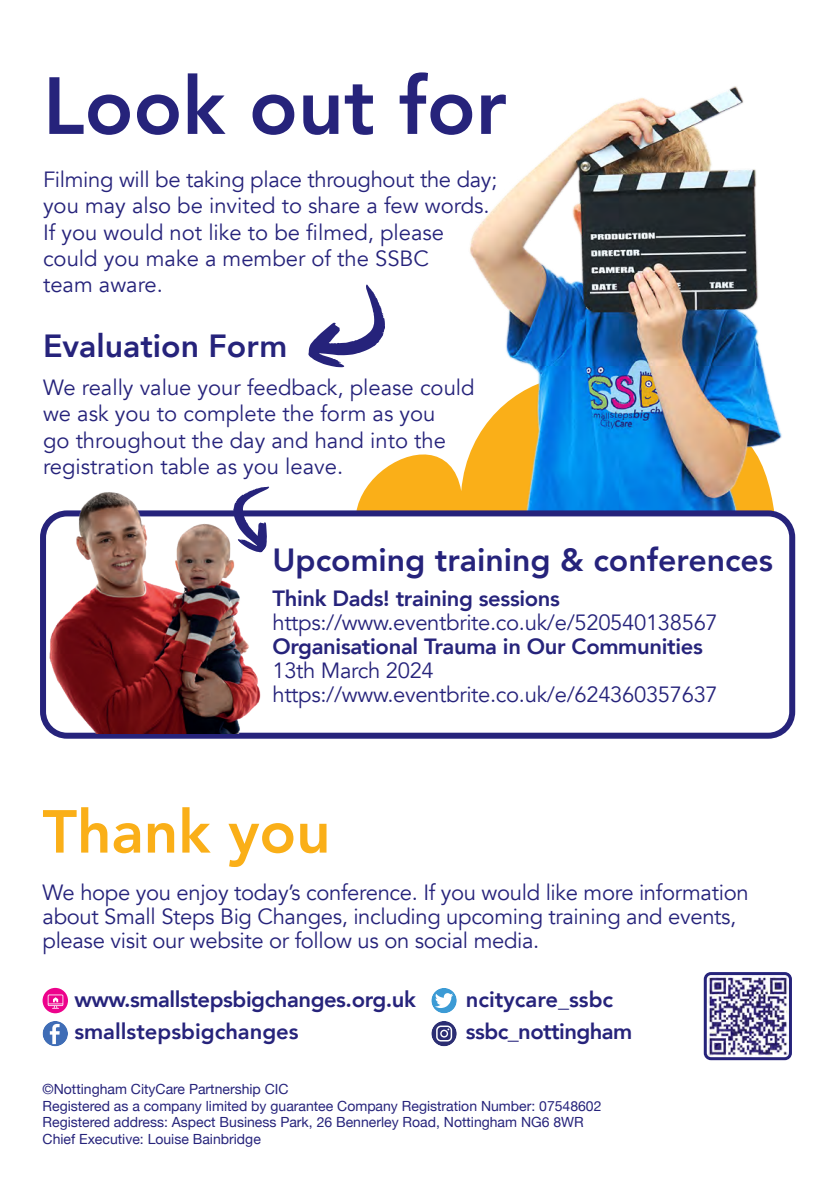
<style>
.page{position:relative;width:840px;height:1191px;background:#fff}
.page>*{position:absolute;margin:0;border:0;box-sizing:border-box;transform-origin:0 0}
.t1{font:800 80px "Avenir";color:#26237b}
.t2{font:800 60px "Avenir";color:#faaf18}
.t3{font:800 32px "Avenir";color:#26237b}
.t4{font:22px/26.4px "Avenir";letter-spacing:-.015em;color:#26237b}
.t5{font:800 22px/32px "Avenir";letter-spacing:-.015em;color:#26237b}
.t6{font:14px/16.8px "Helvetica Neue";color:#26237b}
</style>
<div class="page">
<svg style="left:356px;top:454px;width:78px;height:56px;fill:#faaf18"></svg>
<img style="left:434px;top:86px;width:348px;height:424px">
<svg style="left:43px;top:1021px;width:25px;height:25px"></svg>
<svg style="left:43px;top:988px;width:25px;height:25px"></svg>
<svg style="left:48px;top:994px;width:15px;height:14px"></svg>
<svg style="left:431px;top:988px;width:25px;height:25px"></svg>
<svg style="left:431px;top:1021px;width:25px;height:25px"></svg>
<img style="left:707px;top:973px;width:83px;height:83px">
<div style="left:703px;top:972px;width:88px;height:88px;border:3px solid #26237b;border-radius:6px"></div>
<div style="left:40px;top:510px;width:754px;height:228px;border:6px solid #26237b;border-radius:24px"></div>
<svg style="left:308px;top:284px;width:77px;height:83px"></svg>
<img style="left:40px;top:486px;width:247px;height:247px">
<p class="t1" style="left:43px;top:44px;width:465px">Look out for</p>
<p class="t4" style="left:43px;top:166px;width:455px">Filming will be taking place throughout the day; you may also be invited to share a few words.<br>If you would not like to be filmed, please could you make a member of the SSBC<br>team aware.</p>
<p class="t3" style="left:43px;top:321px;width:246px">Evaluation Form</p>
<p class="t4" style="left:43px;top:374px;width:433px">We really value your feedback, please could we ask you to complete the form as you<br>go throughout the day and hand into the registration table as you leave.</p>
<p class="t3" style="left:272px;top:535px;width:502px">Upcoming training &amp; conferences</p>
<p class="t5" style="left:272px;top:582px;width:289px">Think Dads! training sessions</p>
<p class="t4" style="left:272px;top:610px;width:446px">https://www.eventbrite.co.uk/e/520540138567</p>
<p class="t5" style="left:272px;top:630px;width:432px">Organisational Trauma in Our Communities</p>
<p class="t4" style="left:272px;top:658px;width:163px">13th March 2024</p>
<p class="t4" style="left:272px;top:682px;width:446px">https://www.eventbrite.co.uk/e/624360357637</p>
<p class="t2" style="left:43px;top:785px;width:289px">Thank you</p>
<p class="t4" style="left:43px;top:881px;width:707px;line-height:24px">We hope you enjoy today’s conference. If you would like more information about Small Steps Big Changes, including upcoming training and events, please visit our website or follow us on social media.</p>
<p class="t5" style="left:74px;top:983px;width:343px">www.smallstepsbigchanges.org.uk smallstepsbigchanges</p>
<p class="t5" style="left:465px;top:983px;width:149px">ncitycare_ssbc</p>
<p class="t5" style="left:465px;top:1015px;width:168px">ssbc_nottingham</p>
<p class="t6" style="left:43px;top:1081px;width:247px">©Nottingham CityCare Partnership CIC</p>
<p class="t6" style="left:43px;top:1098px;width:560px">Registered as a company limited by guarantee Company Registration Number: 07548602</p>
<p class="t6" style="left:43px;top:1114px;width:542px">Registered address: Aspect Business Park, 26 Bennerley Road, Nottingham NG6 8WR<br>Chief Executive: Louise Bainbridge</p>
</div>
